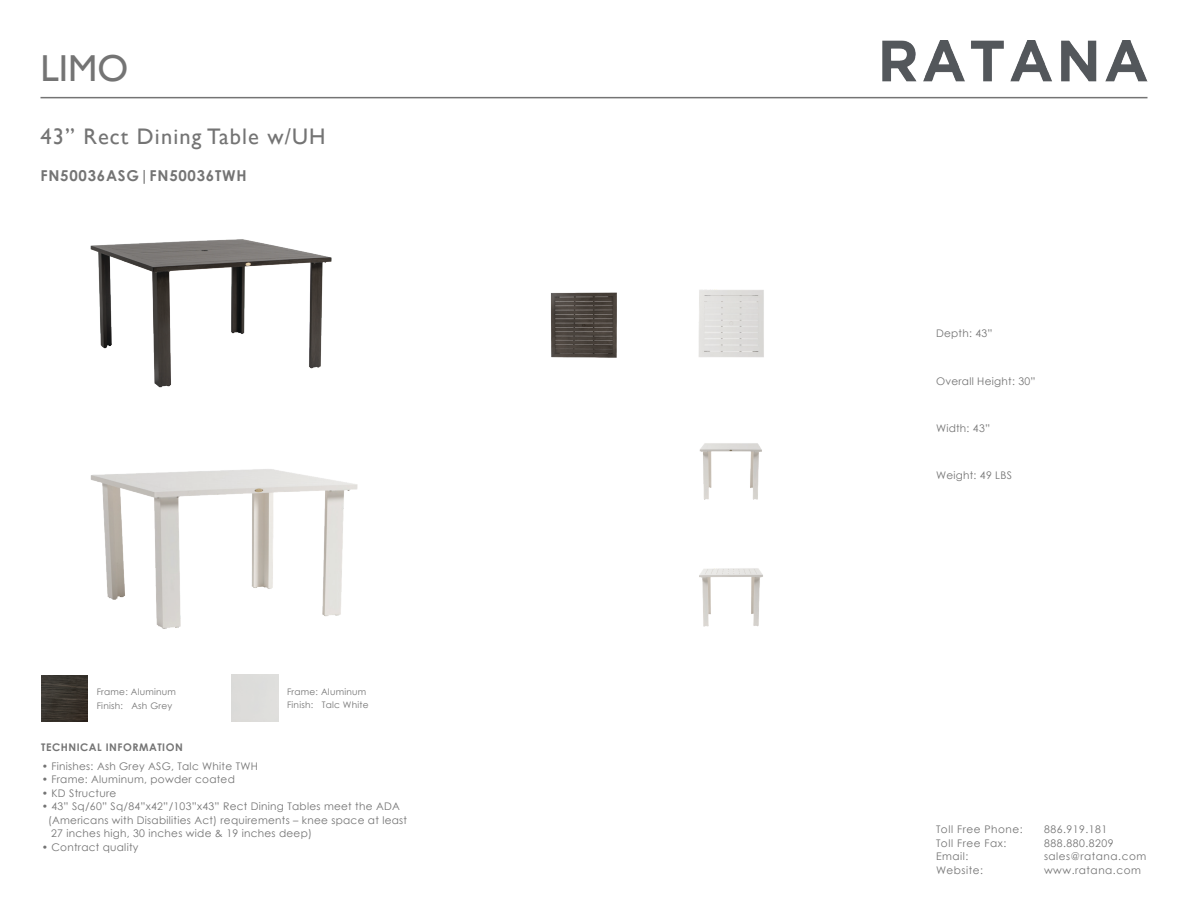
<style>
.page{position:relative;width:1188px;height:918px;background:#fff}
.page>*{position:absolute;margin:0;border:0;box-sizing:border-box;transform-origin:0 0}
.t1{font:37.5px "Gill Sans";color:#747474}
.t2{font:22.5px "Gill Sans";letter-spacing:.05em;color:#747474}
.t3{font:700 15px "Century Gothic";letter-spacing:.05em;color:#747474}
.t4{font:10.5px "Century Gothic";letter-spacing:.025em;color:#747474}
.t5{font:10.5px "Century Gothic";letter-spacing:.05em;color:#747474}
.t6{font:700 10.5px "Century Gothic";letter-spacing:.05em;color:#747474}
.t7{font:9px "Century Gothic";letter-spacing:.025em;color:#747474}
</style>
<div class="page">
<img style="left:883px;top:40px;width:264px;height:41px">
<hr style="left:40px;top:97px;width:1108px;height:1px;background:#747474">
<img style="left:90px;top:469px;width:268px;height:160px">
<img style="left:90px;top:239px;width:242px;height:149px">
<img style="left:699px;top:443px;width:63px;height:57px">
<img style="left:698px;top:289px;width:66px;height:69px">
<img style="left:551px;top:292px;width:66px;height:66px">
<img style="left:699px;top:568px;width:64px;height:59px">
<img style="left:41px;top:675px;width:47px;height:46px">
<p class="t1" style="left:40px;top:47px;width:89px">LIMO</p>
<p class="t2" style="left:40px;top:123px;width:287px">43” Rect Dining Table w/UH</p>
<p class="t3" style="left:40px;top:164px;width:208px">FN50036ASG|FN50036TWH</p>
<p class="t7" style="left:97px;top:686px;width:81px">Frame: Aluminum</p>
<p class="t7" style="left:97px;top:699px;width:77px">Finish: Ash Grey</p>
<p class="t6" style="left:41px;top:739px;width:143px">TECHNICAL INFORMATION</p>
<p class="t7" style="left:287px;top:685px;width:81px">Frame: Aluminum</p>
<p class="t7" style="left:287px;top:699px;width:83px">Finish: Talc White</p>
<p class="t4" style="left:42px;top:758px;width:218px">• Finishes: Ash Grey ASG, Talc White TWH</p>
<p class="t4" style="left:42px;top:772px;width:195px">• Frame: Aluminum, powder coated</p>
<p class="t4" style="left:42px;top:785px;width:76px">• KD Structure</p>
<p class="t4" style="left:42px;top:799px;width:360px">• 43” Sq/60” Sq/84”x42”/103”x43” Rect Dining Tables meet the ADA</p>
<p class="t4" style="left:48px;top:812px;width:361px">(Americans with Disabilities Act) requirements – knee space at least</p>
<p class="t4" style="left:51px;top:826px;width:262px">27 inches high, 30 inches wide &amp; 19 inches deep)</p>
<p class="t4" style="left:42px;top:839px;width:98px">• Contract quality</p>
<p class="t4" style="left:936px;top:326px;width:58px">Depth: 43”</p>
<p class="t4" style="left:936px;top:374px;width:101px">Overall Height: 30”</p>
<p class="t4" style="left:936px;top:421px;width:56px">Width: 43”</p>
<p class="t4" style="left:936px;top:468px;width:77px">Weight: 49 LBS</p>
<p class="t5" style="left:936px;top:822px;width:88px">Toll Free Phone:</p>
<p class="t5" style="left:1044px;top:822px;width:65px">886.919.181</p>
<p class="t5" style="left:936px;top:836px;width:72px">Toll Free Fax:</p>
<p class="t5" style="left:1044px;top:836px;width:71px">888.880.8209</p>
<p class="t4" style="left:936px;top:849px;width:34px">Email:</p>
<p class="t5" style="left:1044px;top:849px;width:104px">sales@ratana.com</p>
<p class="t5" style="left:936px;top:863px;width:49px">Website:</p>
<p class="t5" style="left:1044px;top:863px;width:98px">www.ratana.com</p>
</div>
